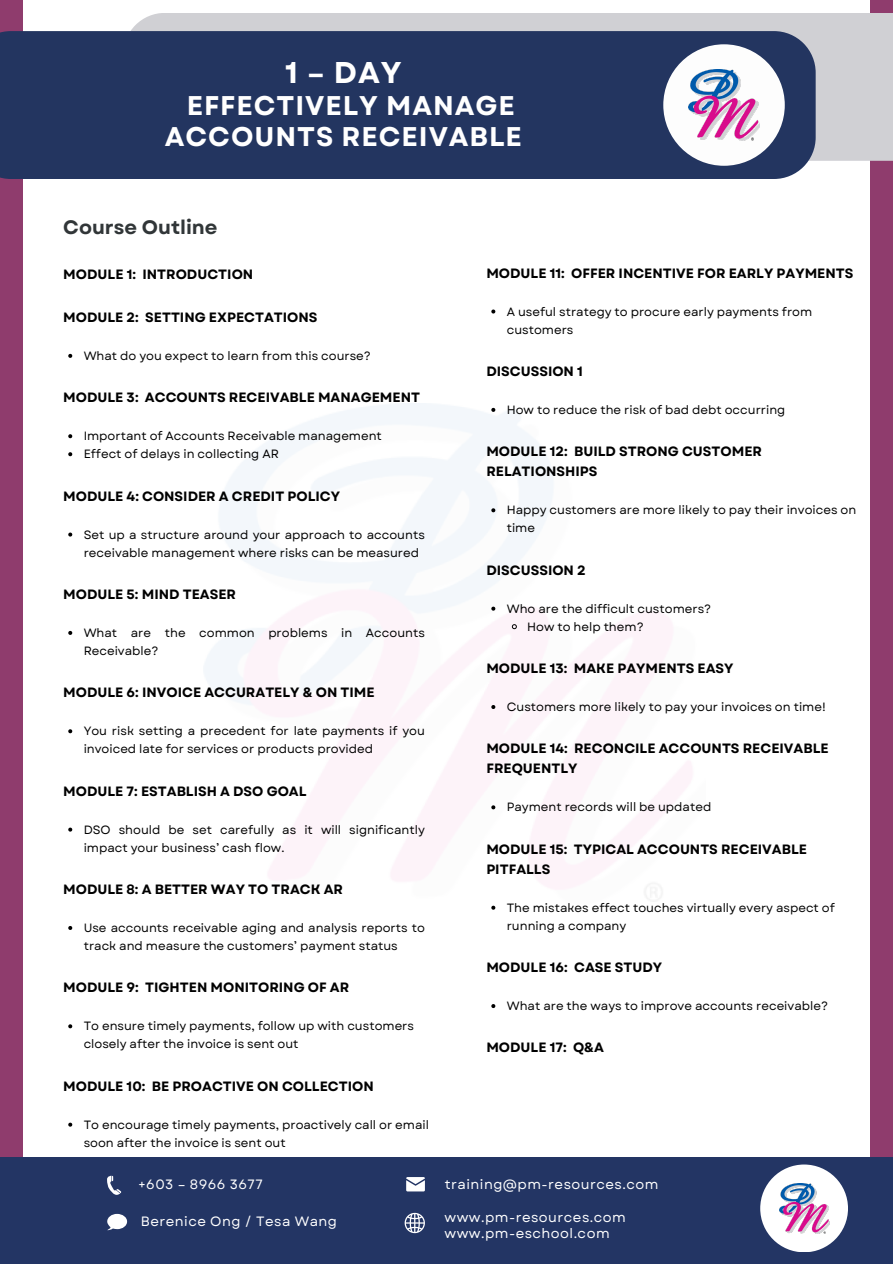
<style>
.page{position:relative;width:893px;height:1264px;background:#fff}
.page>*{position:absolute;margin:0;border:0;box-sizing:border-box;transform-origin:0 0}
.t1{font:700 30px "Garet";color:#fff}
.t2{font:700 27px/31.5px "Garet";letter-spacing:.035em;color:#fff;text-align:center}
.t3{font:700 19.5px "Garet";color:#313638}
.t4{font:700 13.5px/20px "Garet";color:#000}
.t5{font:13.5px "Garet";letter-spacing:.035em;color:#fff}
.t6{font:12px/18px "Garet";color:#000}
</style>
<div class="page">
<div style="left:0;top:0;width:892px;height:1156px;background:#8f3c6d"></div>
<div style="left:23px;top:0;width:846px;height:1262px;background:#fff"></div>
<img style="left:204px;top:404px;width:488px;height:498px">
<div style="left:131px;top:13px;width:761px;height:148px;background:#d0d0d4"></div>
<div style="left:0;top:31px;width:815px;height:148px;background:#233560"></div>
<div style="left:663px;top:44px;width:121px;height:122px;background:#fdfdfd;border-radius:50%"></div>
<img style="left:688px;top:70px;width:71px;height:70px">
<svg style="left:68px;top:354px;width:4px;height:4px"></svg>
<svg style="left:68px;top:1024px;width:4px;height:4px"></svg>
<svg style="left:68px;top:434px;width:4px;height:4px"></svg>
<svg style="left:68px;top:452px;width:4px;height:4px"></svg>
<svg style="left:68px;top:1122px;width:4px;height:4px"></svg>
<svg style="left:68px;top:532px;width:4px;height:4px"></svg>
<svg style="left:68px;top:631px;width:4px;height:4px"></svg>
<svg style="left:68px;top:729px;width:4px;height:4px"></svg>
<svg style="left:68px;top:827px;width:4px;height:4px"></svg>
<svg style="left:68px;top:926px;width:4px;height:4px"></svg>
<svg style="left:491px;top:309px;width:4px;height:4px"></svg>
<svg style="left:491px;top:408px;width:4px;height:4px"></svg>
<svg style="left:491px;top:508px;width:4px;height:4px"></svg>
<svg style="left:491px;top:705px;width:4px;height:4px"></svg>
<svg style="left:491px;top:606px;width:4px;height:4px"></svg>
<svg style="left:511px;top:623px;width:6px;height:7px"></svg>
<svg style="left:491px;top:805px;width:4px;height:4px"></svg>
<svg style="left:491px;top:905px;width:4px;height:4px"></svg>
<svg style="left:491px;top:1004px;width:4px;height:4px"></svg>
<div style="left:0;top:1156px;width:892px;height:107px;background:#233564"></div>
<div style="left:760px;top:1164px;width:87px;height:88px;background:#fff;border-radius:50%"></div>
<img style="left:779px;top:1183px;width:50px;height:50px">
<svg style="left:107px;top:1175px;width:14px;height:19px"></svg>
<svg style="left:107px;top:1213px;width:20px;height:17px"></svg>
<svg style="left:406px;top:1177px;width:19px;height:14px"></svg>
<svg style="left:404px;top:1212px;width:21px;height:21px"></svg>
<p class="t1" style="left:285px;top:51px;width:118px">1 – DAY</p>
<p class="t2" style="left:165px;top:89px;width:358px">EFFECTIVELY MANAGE<br>ACCOUNTS RECEIVABLE</p>
<p class="t3" style="left:63px;top:213px;width:156px">Course Outline</p>
<p class="t4" style="left:63px;top:264px;width:191px">MODULE 1: INTRODUCTION</p>
<p class="t4" style="left:63px;top:307px;width:256px">MODULE 2: SETTING EXPECTATIONS</p>
<p class="t6" style="left:84px;top:347px;width:289px">What do you expect to learn from this course?</p>
<p class="t4" style="left:63px;top:387px;width:358px">MODULE 3: ACCOUNTS RECEIVABLE MANAGEMENT</p>
<p class="t6" style="left:84px;top:427px;width:300px">Important of Accounts Receivable management</p>
<p class="t6" style="left:84px;top:445px;width:197px">Effect of delays in collecting AR</p>
<p class="t4" style="left:63px;top:486px;width:278px">MODULE 4: CONSIDER A CREDIT POLICY</p>
<p class="t6" style="left:84px;top:525px;width:343px">Set up a structure around your approach to accounts receivable management where risks can be measured</p>
<p class="t4" style="left:63px;top:584px;width:174px">MODULE 5: MIND TEASER</p>
<p class="t6" style="left:84px;top:623px;width:343px">What are the common problems in Accounts<br>Receivable?</p>
<p class="t4" style="left:63px;top:682px;width:313px">MODULE 6: INVOICE ACCURATELY &amp; ON TIME</p>
<p class="t6" style="left:84px;top:722px;width:343px">You risk setting a precedent for late payments if you invoiced late for services or products provided</p>
<p class="t4" style="left:63px;top:781px;width:245px">MODULE 7: ESTABLISH A DSO GOAL</p>
<p class="t6" style="left:84px;top:820px;width:343px">DSO should be set carefully as it will significantly impact your business’ cash flow.</p>
<p class="t4" style="left:63px;top:879px;width:281px">MODULE 8: A BETTER WAY TO TRACK AR</p>
<p class="t6" style="left:84px;top:918px;width:343px">Use accounts receivable aging and analysis reports to track and measure the customers’ payment status</p>
<p class="t4" style="left:63px;top:977px;width:287px">MODULE 9: TIGHTEN MONITORING OF AR</p>
<p class="t6" style="left:84px;top:1017px;width:332px">To ensure timely payments, follow up with customers closely after the invoice is sent out</p>
<p class="t4" style="left:63px;top:1075px;width:312px">MODULE 10: BE PROACTIVE ON COLLECTION</p>
<p class="t6" style="left:84px;top:1115px;width:347px">To encourage timely payments, proactively call or email soon after the invoice is sent out</p>
<p class="t4" style="left:486px;top:263px;width:368px">MODULE 11: OFFER INCENTIVE FOR EARLY PAYMENTS</p>
<p class="t6" style="left:506px;top:302px;width:307px">A useful strategy to procure early payments from customers</p>
<p class="t4" style="left:486px;top:361px;width:98px">DISCUSSION 1</p>
<p class="t6" style="left:506px;top:401px;width:280px">How to reduce the risk of bad debt occurring</p>
<p class="t4" style="left:486px;top:441px;width:277px">MODULE 12: BUILD STRONG CUSTOMER<br>RELATIONSHIPS</p>
<p class="t6" style="left:506px;top:501px;width:351px">Happy customers are more likely to pay their invoices on time</p>
<p class="t4" style="left:486px;top:560px;width:101px">DISCUSSION 2</p>
<p class="t6" style="left:506px;top:599px;width:206px">Who are the difficult customers?</p>
<p class="t6" style="left:527px;top:617px;width:118px">How to help them?</p>
<p class="t4" style="left:486px;top:658px;width:249px">MODULE 13: MAKE PAYMENTS EASY</p>
<p class="t6" style="left:506px;top:698px;width:320px">Customers more likely to pay your invoices on time!</p>
<p class="t4" style="left:486px;top:738px;width:344px">MODULE 14: RECONCILE ACCOUNTS RECEIVABLE<br>FREQUENTLY</p>
<p class="t6" style="left:506px;top:798px;width:206px">Payment records will be updated</p>
<p class="t4" style="left:486px;top:839px;width:322px">MODULE 15: TYPICAL ACCOUNTS RECEIVABLE<br>PITFALLS</p>
<p class="t6" style="left:506px;top:898px;width:329px">The mistakes effect touches virtually every aspect of running a company</p>
<p class="t4" style="left:486px;top:957px;width:177px">MODULE 16: CASE STUDY</p>
<p class="t6" style="left:506px;top:996px;width:323px">What are the ways to improve accounts receivable?</p>
<p class="t4" style="left:486px;top:1037px;width:119px">MODULE 17: Q&amp;A</p>
<p class="t5" style="left:147px;top:1174px;width:124px">+603 – 2713 6868</p>
<p class="t5" style="left:451px;top:1174px;width:215px">training@pm-resources.com</p>
<p class="t5" style="left:439px;top:1207px;width:183px">www.pm-resources.com</p>
<p class="t5" style="left:439px;top:1223px;width:167px">www.pm-eschool.com</p>
<p class="t5" style="left:444px;top:1174px;width:215px">training@pm-resources.com</p>
<p class="t5" style="left:444px;top:1207px;width:183px">www.pm-resources.com</p>
<p class="t5" style="left:444px;top:1223px;width:167px">www.pm-eschool.com</p>
<p class="t5" style="left:138px;top:1174px;width:126px">+603 – 8966 3677</p>
<p class="t5" style="left:141px;top:1211px;width:198px">Berenice Ong / Tesa Wang</p>
</div>
